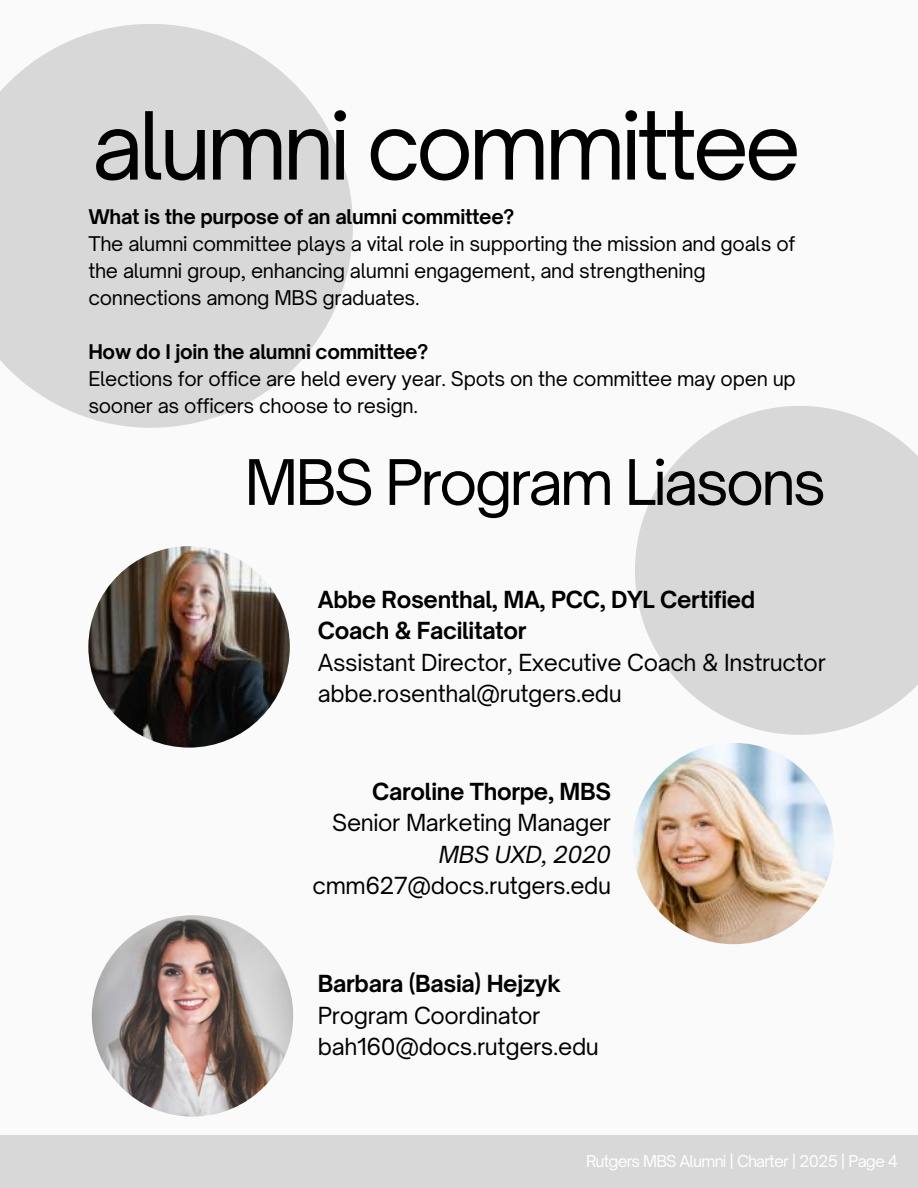
<style>
.page{position:relative;width:918px;height:1188px;background:#fafafa}
.page>*{position:absolute;margin:0;border:0;box-sizing:border-box;transform-origin:0 0}
.t1{font:89.7px "Open Sauce One";letter-spacing:-.05em;color:#000}
.t2{font:60px "Open Sauce One";letter-spacing:-.05em;color:#000}
.t3{font:22.5px/31.5px "Open Sauce One";letter-spacing:-.015em;color:#000}
.t4{font:19.35px/27px "Open Sauce One";letter-spacing:-.015em;color:#000}
.t5{font:15.6px "Open Sauce One";letter-spacing:-.05em;color:#fff}
.s1{font-weight:700}
.s2{font-style:italic}
</style>
<div class="page">
<div style="left:0;top:1136px;width:918px;height:52px;background:#d8d8d8"></div>
<svg style="left:0;top:24px;width:353px;height:404px;fill:#d8d8d8"></svg>
<svg style="left:635px;top:406px;width:283px;height:329px;fill:#d8d8d8"></svg>
<img style="left:633px;top:743px;width:201px;height:201px;border-radius:50%">
<img style="left:88px;top:546px;width:202px;height:202px;border-radius:50%">
<img style="left:92px;top:915px;width:201px;height:202px;border-radius:50%">
<p class="t1" style="left:92px;top:90px;width:711px">alumni committee</p>
<h3 class="t4" style="left:88px;top:203px;width:708px"><span class="s1">What is the purpose of an alumni committee?<br></span>The alumni committee plays a vital role in supporting the mission and goals of the alumni group, enhancing alumni engagement, and strengthening connections among MBS graduates.</h3>
<h3 class="t4" style="left:88px;top:338px;width:709px"><span class="s1">How do I join the alumni committee?<br></span>Elections for office are held every year. Spots on the committee may open up sooner as officers choose to resign.</h3>
<p class="t2" style="left:244px;top:445px;width:583px">MBS Program Liasons</p>
<h3 class="t3" style="left:318px;top:583px;width:510px"><span class="s1">Abbe Rosenthal, MA, PCC, DYL Certified Coach &amp; Facilitator<br></span>Assistant Director, Executive Coach &amp; Instructor abbe.rosenthal@rutgers.edu</h3>
<h4 class="t3" style="left:313px;top:775px;width:300px;text-align:right"><span class="s1">Caroline Thorpe, MBS<br></span>Senior Marketing Manager<br><span class="s2">MBS UXD, 2020 </span>cmm627@docs.rutgers.edu</h4>
<p class="t3" style="left:318px;top:968px;width:283px"><span class="s1">Barbara (Basia) Hejzyk<br></span>Program Coordinator bah160@docs.rutgers.edu</p>
<p class="t5" style="left:586px;top:1151px;width:313px">Rutgers MBS Alumni | Charter | 2025 | Page 4</p>
</div>
